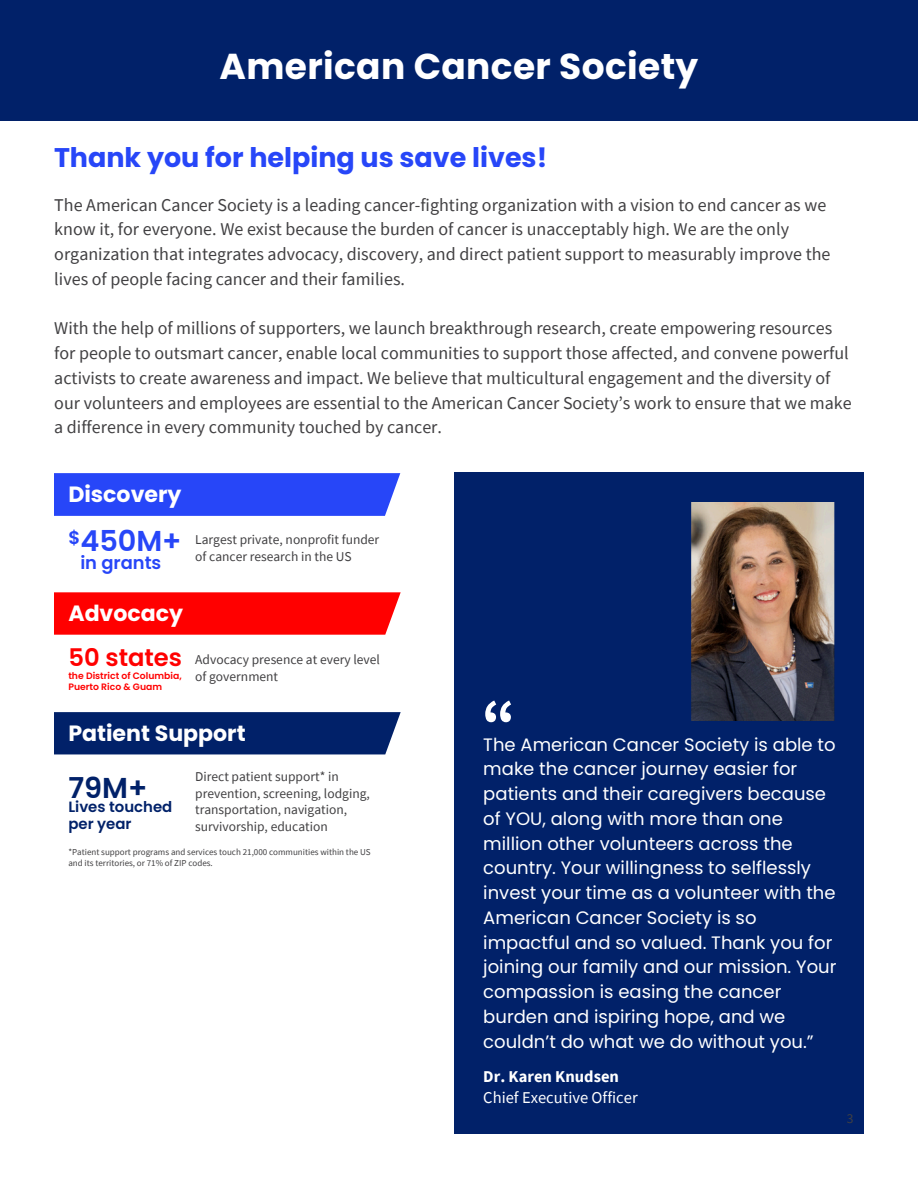
<style>
.page{position:relative;width:918px;height:1188px;background:#fff}
.page>*{position:absolute;margin:0;border:0;box-sizing:border-box;transform-origin:0 0}
.t1{font:700 63px "Source Sans Pro";color:#fff}
.t2{font:700 36px "Poppins";letter-spacing:.01em;color:#fff}
.t3{font:600 28.8px "Poppins";color:#2746f8}
.t4{font:600 28.8px "Poppins";color:#012169}
.t5{font:700 27px "Poppins";color:#2746f8}
.t6{font:600 24.3px "Poppins";color:#f00}
.t7{font:700 22.05px "Poppins";color:#fff}
.t8{font:600 18.3px "Poppins";color:#2746f8}
.t9{font:18px/24.8px "Source Sans Pro";color:#414042}
.t10{font:18px/24.8px "Poppins";color:#fff}
.t11{font:600 17.85px "Poppins";color:#2746f8}
.t12{font:16.5px/21px "Source Sans Pro";color:#fff}
.t13{font:600 14.85px "Poppins";color:#012169}
.t14{font:13.5px/16.8px "Source Sans Pro";color:#414042}
.t15{font:600 9.3px "Poppins";color:#f00}
.t16{font:9px/11.2px "Source Sans Pro";color:#414042}
.s1{font-weight:700}
</style>
<div class="page">
<div style="left:455px;top:472px;width:409px;height:662px;background:#012169"></div>
<img style="left:692px;top:503px;width:143px;height:218px">
<div style="left:0;top:0;width:918px;height:121px;background:#012169"></div>
<div style="left:54px;top:473px;width:346px;height:43px;background:#2746f8"></div>
<div style="left:54px;top:592px;width:347px;height:43px;background:#f00"></div>
<div style="left:54px;top:712px;width:347px;height:42px;background:#012169"></div>
<h4 class="t2" style="left:220px;top:41px;width:480px">American Cancer Society</h4>
<p class="t5" style="left:54px;top:139px;width:495px">Thank you for helping us save lives!</p>
<h6 class="t9" style="left:54px;top:192px;width:778px">The American Cancer Society is a leading cancer-fighting organization with a vision to end cancer as we know it, for everyone. We exist because the burden of cancer is unacceptably high. We are the only organization that integrates advocacy, discovery, and direct patient support to measurably improve the lives of people facing cancer and their families.</h6>
<h6 class="t9" style="left:54px;top:316px;width:799px">With the help of millions of supporters, we launch breakthrough research, create empowering resources for people to outsmart cancer, enable local communities to support those affected, and convene powerful activists to create awareness and impact. We believe that multicultural engagement and the diversity of our volunteers and employees are essential to the American Cancer Society’s work to ensure that we make a difference in every community touched by cancer.</h6>
<p class="t7" style="left:68px;top:478px;width:115px">Discovery</p>
<h4 class="t8" style="left:68px;top:524px;width:13px">$</h4>
<h2 class="t14" style="left:195px;top:531px;width:186px">Largest private, nonprofit funder of cancer research in the US</h2>
<p class="t3" style="left:80px;top:521px;width:103px">450M+</p>
<p class="t11" style="left:80px;top:550px;width:83px">in grants</p>
<p class="t7" style="left:68px;top:598px;width:116px">Advocacy</p>
<h4 class="t6" style="left:68px;top:641px;width:115px">50 states</h4>
<p class="t15" style="left:68px;top:669px;width:115px">the District of Columbia,</p>
<p class="t15" style="left:68px;top:680px;width:95px">Puerto Rico &amp; Guam</p>
<p class="t14" style="left:195px;top:651px;width:186px">Advocacy presence at every level of government</p>
<h4 class="t7" style="left:68px;top:717px;width:179px">Patient Support</h4>
<p class="t14" style="left:195px;top:767px;width:176px">Direct patient support* in prevention, screening, lodging, transportation, navigation, survivorship, education</p>
<p class="t16" style="left:68px;top:846px;width:304px">*Patient support programs and services touch 21,000 communities within the US and its territories, or 71% of ZIP codes.</p>
<p class="t4" style="left:68px;top:768px;width:81px">79M+</p>
<p class="t13" style="left:68px;top:797px;width:105px">Lives touched</p>
<p class="t13" style="left:68px;top:814px;width:65px">per year</p>
<h5 class="t1" style="left:482px;top:682px;width:35px">“</h5>
<p class="t10" style="left:483px;top:732px;width:355px">The American Cancer Society is able to make the cancer journey easier for patients and their caregivers because of YOU, along with more than one million other volunteers across the country. Your willingness to selflessly invest your time as a volunteer with the American Cancer Society is so impactful and so valued. Thank you for joining our family and our mission. Your compassion is easing the cancer burden and ispiring hope, and we couldn’t do what we do without you.”</p>
<h2 class="t12" style="left:483px;top:1066px;width:156px"><span class="s1">Dr. Karen Knudsen<br></span>Chief Executive Officer</h2>
<h3 class="t14" style="left:847px;top:1109px;width:8px">3</h3>
</div>
